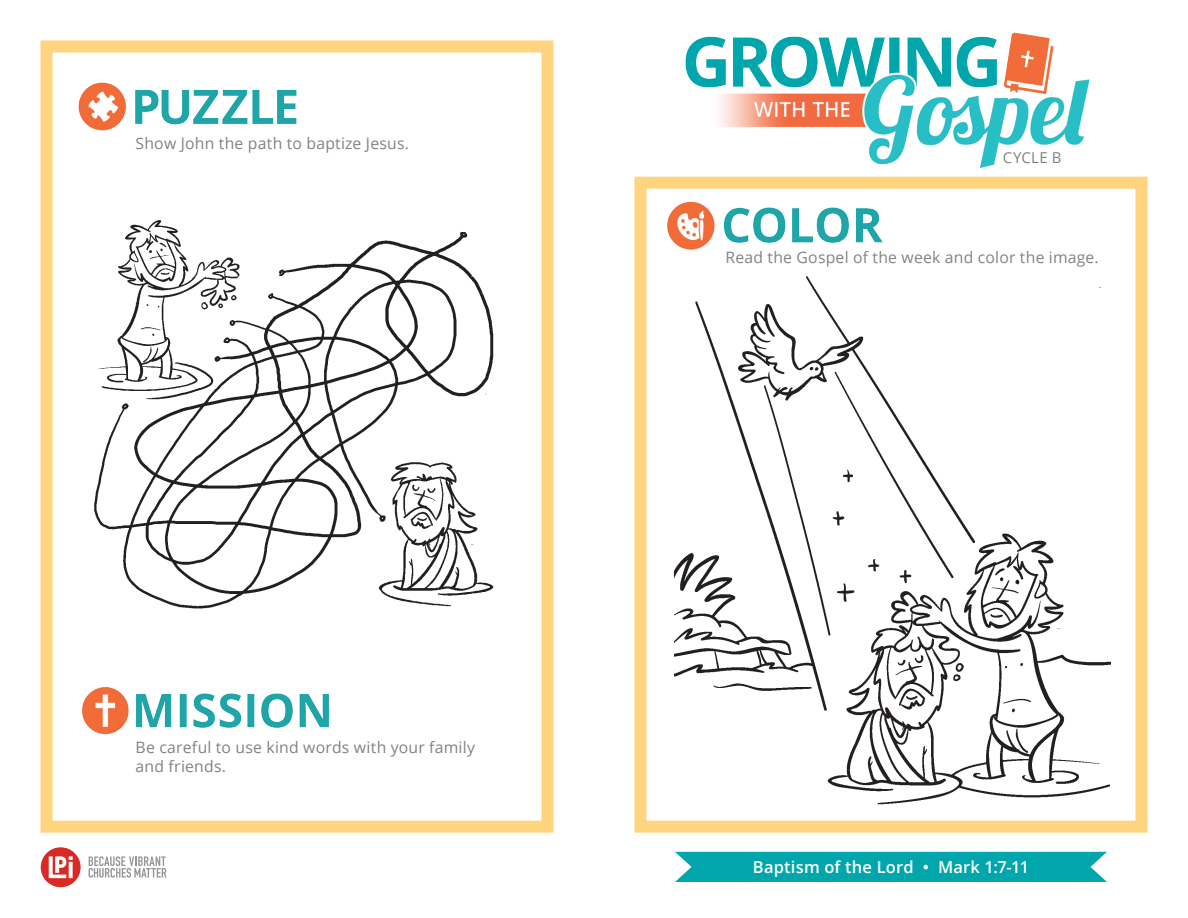
<style>
.page{position:relative;width:1188px;height:918px;background:#fff}
.page>*{position:absolute;margin:0;border:0;box-sizing:border-box;transform-origin:0 0}
.t1{font:600 16.5px "Open Sans";letter-spacing:.01em;color:#fff}
.t2{font:15.75px "Open Sans";letter-spacing:.015em;color:#828281}
.t3{font:15px "Open Sans";letter-spacing:.02em;color:#828281}
</style>
<div class="page">
<div style="left:40px;top:40px;width:514px;height:793px;border:12px solid #fed47e"></div>
<div style="left:634px;top:177px;width:514px;height:656px;border:12px solid #fed47e"></div>
<img style="left:667px;top:201px;width:216px;height:49px">
<img style="left:82px;top:687px;width:247px;height:47px">
<img style="left:78px;top:82px;width:219px;height:49px">
<img style="left:672px;top:32px;width:429px;height:145px">
<svg style="left:89px;top:856px;width:78px;height:22px"></svg>
<div style="left:41px;top:847px;width:40px;height:40px;background:#d82924;border-radius:50%"></div>
<svg style="left:49px;top:856px;width:24px;height:22px"></svg>
<svg style="left:69px;top:862px;width:4px;height:16px"></svg>
<div style="left:675px;top:852px;width:432px;height:30px;background:#00a6ab"></div>
<img style="left:94px;top:220px;width:400px;height:389px">
<img style="left:675px;top:276px;width:435px;height:529px">
<div style="left:679px;top:677px;width:28px;height:16px;background:#fff"></div>
<div style="left:474px;top:597px;width:28px;height:16px;background:#fff"></div>
<p class="t2" style="left:136px;top:132px;width:275px">Show John the path to baptize Jesus.</p>
<p class="t2" style="left:136px;top:737px;width:341px">Be careful to use kind words with your family</p>
<p class="t2" style="left:136px;top:756px;width:92px">and friends.</p>
<p class="t3" style="left:1003px;top:148px;width:60px">CYCLE B</p>
<p class="t2" style="left:726px;top:246px;width:375px">Read the Gospel of the week and color the image.</p>
<p class="t1" style="left:753px;top:856px;width:278px">Baptism of the Lord • Mark 1:7-11</p>
</div>
